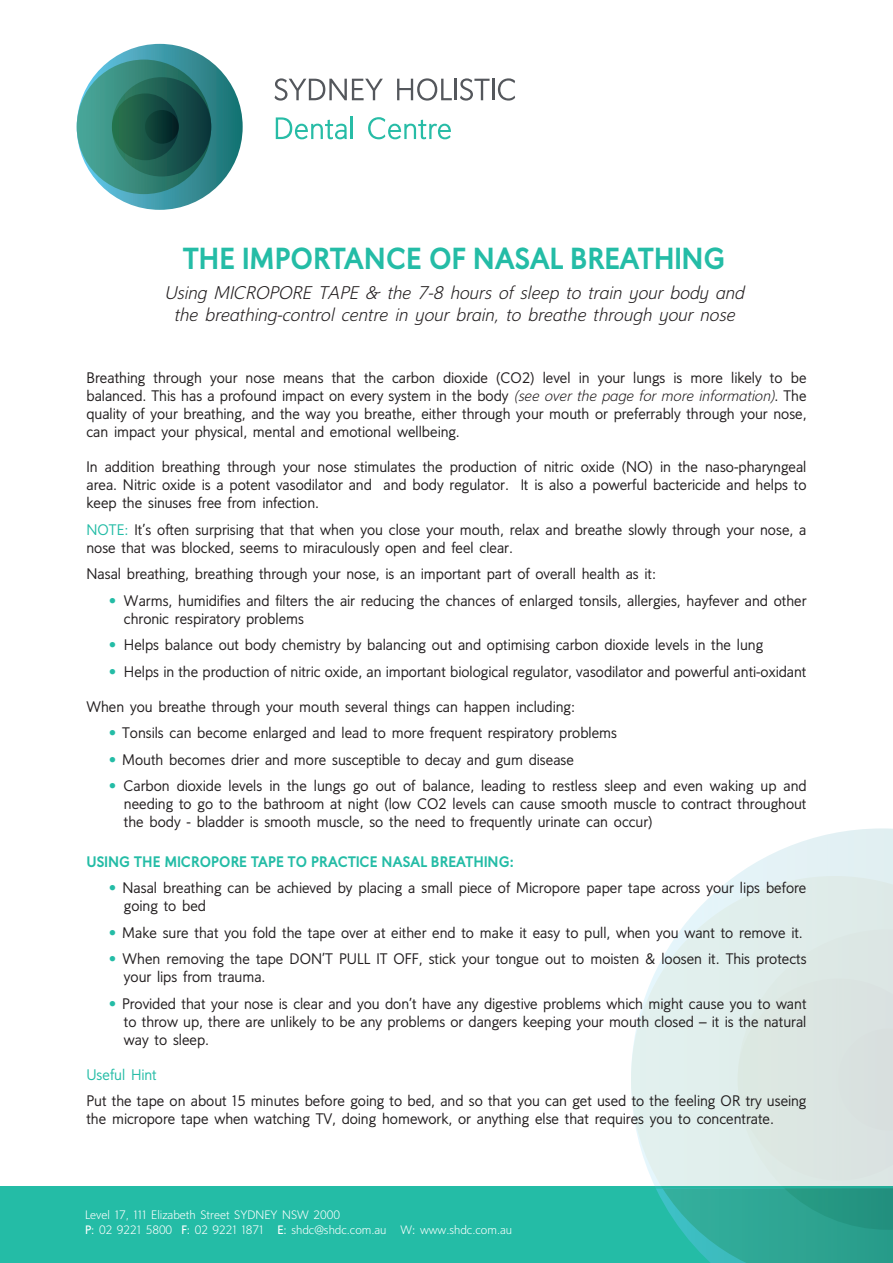
<style>
.page{position:relative;width:893px;height:1263px;background:#fff}
.page>*{position:absolute;margin:0;border:0;box-sizing:border-box;transform-origin:0 0}
.t1{font:900 30px "Oslo";color:#24bca6}
.t2{font:italic 300 18px/21.6px "Oslo";color:#231f20;text-align:center}
.t3{font:15px/18px "Oslo";color:#231f20}
.t4{font:900 15px "Oslo";letter-spacing:.01em;color:#24bca6}
.t5{font:15px "Oslo";color:#24bca6}
.t6{font:300 12px/15px "Oslo";color:#fff}
.s1{font-weight:300;font-style:italic}
.s2{color:#24bca6}
.s3{font-family:"Helvetica Neue";font-weight:300;color:#24bca6}
.s4{font-weight:700}
.s5{font-weight:400}
</style>
<div class="page">
<div style="left:0;top:1186px;width:893px;height:77px;background:#24bca6"></div>
<svg style="left:274px;top:78px;width:109px;height:23px"></svg>
<svg style="left:397px;top:78px;width:55px;height:23px"></svg>
<hr style="left:454px;top:79px;width:3px;height:21px;background:#54575c">
<svg style="left:460px;top:78px;width:30px;height:23px"></svg>
<hr style="left:492px;top:79px;width:2px;height:21px;background:#54575c">
<svg style="left:498px;top:78px;width:17px;height:23px"></svg>
<svg style="left:276px;top:117px;width:71px;height:22px"></svg>
<hr style="left:351px;top:116px;width:2px;height:23px;background:#27bca6">
<svg style="left:368px;top:117px;width:83px;height:22px"></svg>
<svg style="left:77px;top:44px;width:166px;height:166px;background:#358d96"></svg>
<div style="left:77px;top:60px;width:134px;height:134px;background:linear-gradient(to right,#4dab9d,#175b4e);border-radius:67px"></div>
<div style="left:112px;top:77px;width:99px;height:99px;background:linear-gradient(to right,#338868,#0a353c);border-radius:50px"></div>
<div style="left:112px;top:93px;width:67px;height:67px;background:linear-gradient(to right,#2a784f,#0b353c);border-radius:33px"></div>
<div style="left:145px;top:110px;width:34px;height:34px;background:linear-gradient(to right,#134c3e,#011d22);border-radius:17px"></div>
<svg style="left:736px;top:828px;width:157px;height:48px"></svg>
<svg style="left:631px;top:876px;width:262px;height:311px"></svg>
<svg style="left:656px;top:929px;width:237px;height:334px;background:#b4dad4"></svg>
<p class="t1" style="left:183px;top:243px;width:544px">THE IMPORTANCE OF NASAL BREATHING</p>
<p class="t2" style="left:165px;top:282px;width:581px">Using MICROPORE TAPE &amp; the 7-8 hours of sleep to train your body and the breathing-control centre in your brain, to breathe through your nose</p>
<p class="t3" style="left:86px;top:369px;width:722px;text-align:justify">Breathing through your nose means that the carbon dioxide (CO2) level in your lungs is more likely to be balanced. This has a profound impact on every system in the body <span class="s1">(see over the page for more information)</span>. The quality of your breathing, and the way you breathe, either through your mouth or preferrably through your nose, can impact your physical, mental and emotional wellbeing.</p>
<p class="t3" style="left:86px;top:458px;width:722px;text-align:justify">In addition breathing through your nose stimulates the production of nitric oxide (NO) in the naso-pharyngeal area. Nitric oxide is a potent vasodilator and and body regulator. It is also a powerful bactericide and helps to keep the sinuses free from infection.</p>
<p class="t3" style="left:86px;top:521px;width:722px"><span class="s2">NOTE:</span> It’s often surprising that that when you close your mouth, relax and breathe slowly through your nose, a nose that was blocked, seems to miraculously open and feel clear.</p>
<p class="t3" style="left:86px;top:565px;width:571px">Nasal breathing, breathing through your nose, is an important part of overall health as it:</p>
<p class="t3" style="left:124px;top:592px;width:684px;text-indent:-15px"><span class="s3">•</span> Warms, humidifies and filters the air reducing the chances of enlarged tonsils, allergies, hayfever and other chronic respiratory problems</p>
<p class="t3" style="left:109px;top:636px;width:656px"><span class="s3">•</span> Helps balance out body chemistry by balancing out and optimising carbon dioxide levels in the lung</p>
<p class="t3" style="left:109px;top:663px;width:699px"><span class="s3">•</span> Helps in the production of nitric oxide, an important biological regulator, vasodilator and powerful anti-oxidant</p>
<p class="t3" style="left:86px;top:698px;width:490px">When you breathe through your mouth several things can happen including:</p>
<p class="t3" style="left:109px;top:724px;width:510px"><span class="s3">•</span> Tonsils can become enlarged and lead to more frequent respiratory problems</p>
<p class="t3" style="left:109px;top:751px;width:466px"><span class="s3">•</span> Mouth becomes drier and more susceptible to decay and gum disease</p>
<p class="t3" style="left:124px;top:777px;width:684px;text-align:justify;text-indent:-15px"><span class="s3">•</span> Carbon dioxide levels in the lungs go out of balance, leading to restless sleep and even waking up and needing to go to the bathroom at night (low CO2 levels can cause smooth muscle to contract throughout the body - bladder is smooth muscle, so the need to frequently urinate can occur)</p>
<p class="t4" style="left:86px;top:853px;width:429px">USING THE MICROPORE TAPE TO PRACTICE NASAL BREATHING:</p>
<p class="t3" style="left:124px;top:879px;width:684px;text-indent:-15px"><span class="s3">•</span> Nasal breathing can be achieved by placing a small piece of Micropore paper tape across your lips before going to bed</p>
<p class="t3" style="left:109px;top:924px;width:695px"><span class="s3">•</span> Make sure that you fold the tape over at either end to make it easy to pull, when you want to remove it.</p>
<p class="t3" style="left:124px;top:950px;width:684px;text-indent:-15px"><span class="s3">•</span> When removing the tape DON’T PULL IT OFF, stick your tongue out to moisten &amp; loosen it. This protects your lips from trauma.</p>
<p class="t3" style="left:124px;top:995px;width:684px;text-align:justify;text-indent:-15px"><span class="s3">•</span> Provided that your nose is clear and you don’t have any digestive problems which might cause you to want to throw up, there are unlikely to be any problems or dangers keeping your mouth closed – it is the natural way to sleep.</p>
<p class="t5" style="left:86px;top:1066px;width:72px">Useful Hint</p>
<p class="t3" style="left:86px;top:1092px;width:721px">Put the tape on about 15 minutes before going to bed, and so that you can get used to the feeling OR try useing the micropore tape when watching TV, doing homework, or anything else that requires you to concentrate.</p>
<p class="t6" style="left:85px;top:1207px;width:429px">Level 17, 111 Elizabeth Street SYDNEY NSW 2000<br><span class="s4">P</span><span class="s5">:</span> 02 9221 5800 <span class="s4">F</span><span class="s5">:</span> 02 9221 1871 <span class="s4">E</span><span class="s5">:</span> shdc@shdc.com.au W<span class="s5">:</span> www.shdc.com.au</p>
</div>
